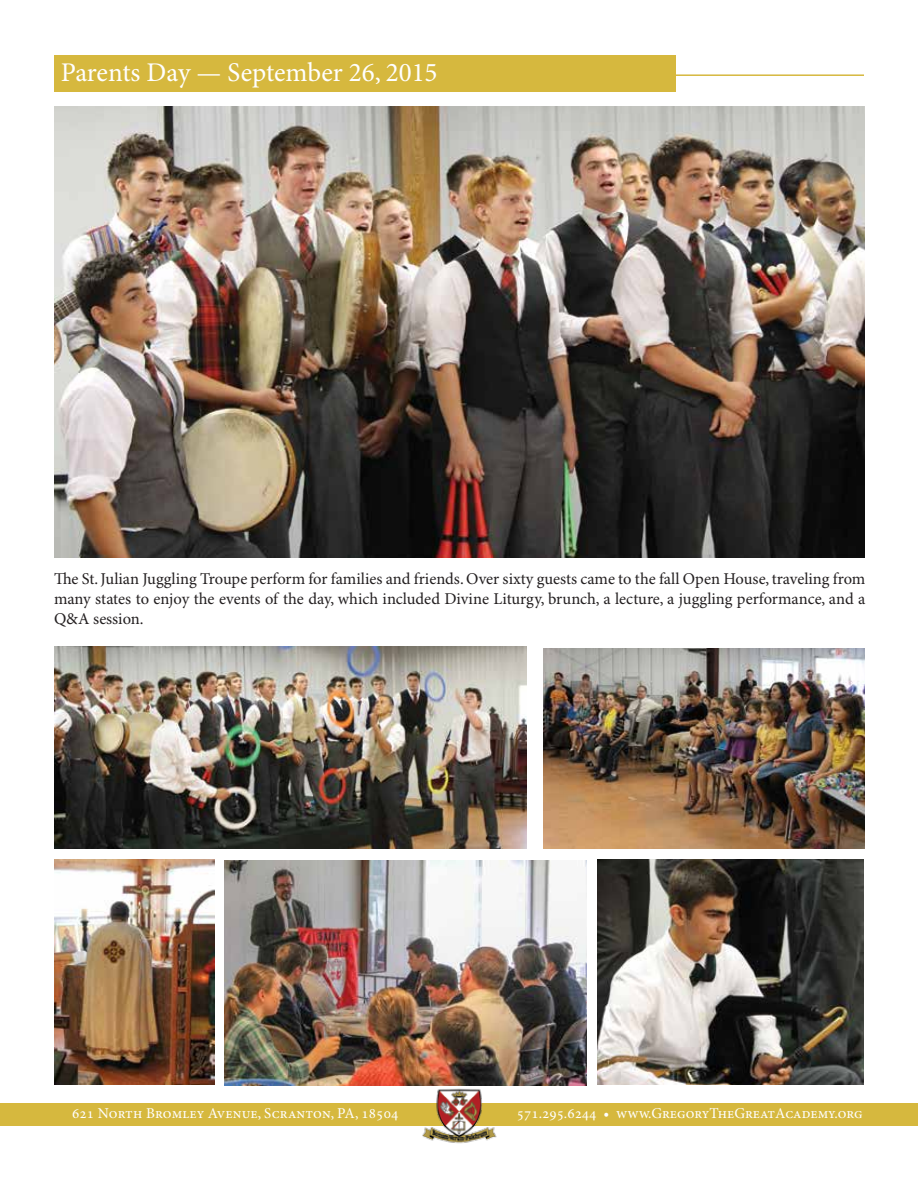
<style>
.page{position:relative;width:918px;height:1188px;background:#fff}
.page>*{position:absolute;margin:0;border:0;box-sizing:border-box;transform-origin:0 0}
.t1{font:27px "Minion Pro";color:#fff}
.t2{font:16.5px/19.8px "Minion Pro";color:#231f20;text-align:justify}
.t3{font:15px "Minion Pro";letter-spacing:.005em;color:#fff}
</style>
<div class="page">
<div style="left:0;top:1103px;width:918px;height:23px;background:#d6b83e"></div>
<img style="left:422px;top:1088px;width:75px;height:56px">
<img style="left:224px;top:860px;width:362px;height:226px">
<img style="left:54px;top:859px;width:160px;height:225px">
<img style="left:597px;top:859px;width:267px;height:225px">
<img style="left:54px;top:647px;width:473px;height:201px">
<img style="left:54px;top:107px;width:811px;height:450px">
<img style="left:544px;top:648px;width:321px;height:200px">
<div style="left:54px;top:55px;width:622px;height:36px;background:#d6b83e"></div>
<hr style="left:669px;top:74px;width:195px;height:2px;background:#d6b83e">
<h1 class="t1" style="left:61px;top:56px;width:378px">Parents Day — September 26, 2015</h1>
<p class="t2" style="left:54px;top:570px;width:813px">The St. Julian Juggling Troupe perform for families and friends. Over sixty guests came to the fall Open House, traveling from many states to enjoy the events of the day, which included Divine Liturgy, brunch, a lecture, a juggling performance, and a Q&amp;A session.</p>
<p class="t3" style="left:72px;top:1104px;width:328px">621 North Bromley Avenue, Scranton, PA, 18504</p>
<p class="t3" style="left:517px;top:1104px;width:347px">571.295.6244 • www.GregoryTheGreatAcademy.org</p>
</div>
